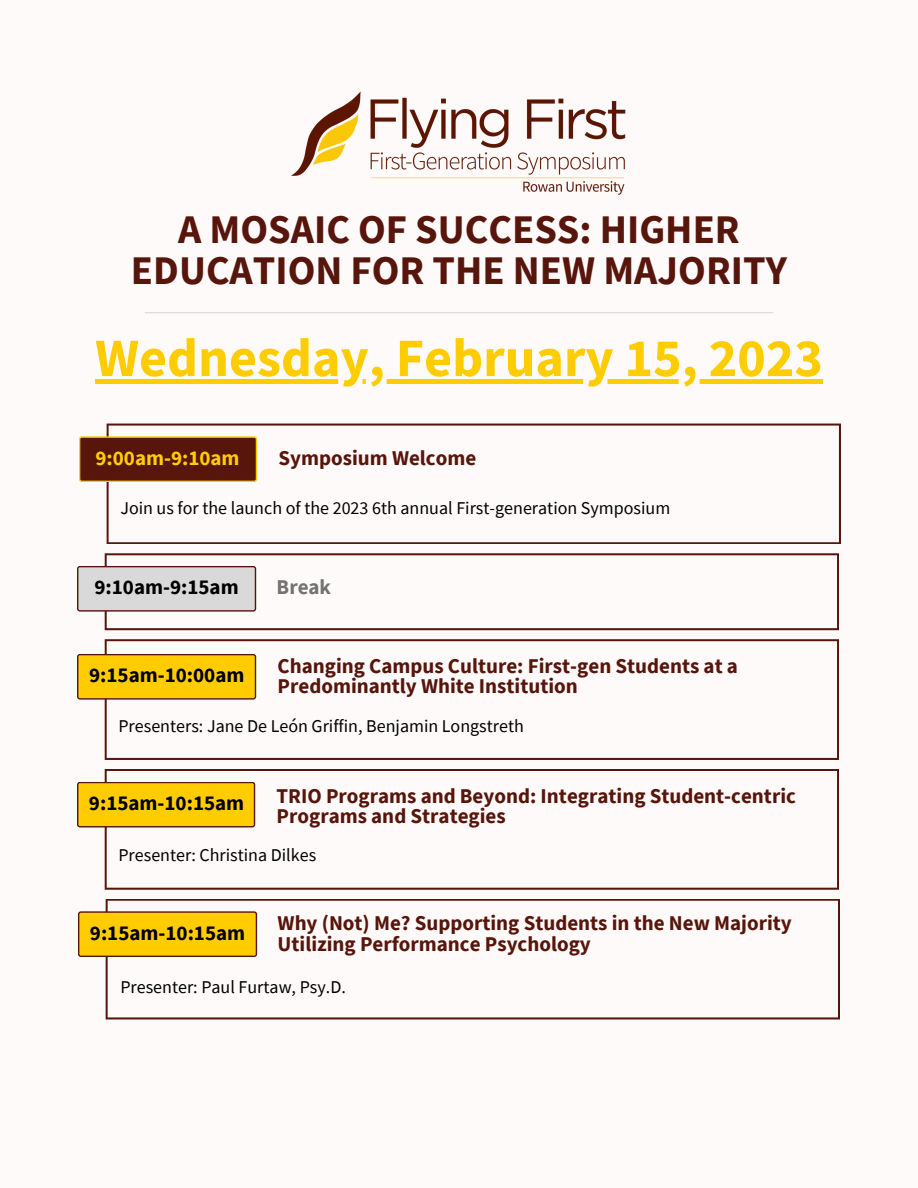
<style>
.page{position:relative;width:918px;height:1188px;background:#fdfaf9}
.page>*{position:absolute;margin:0;border:0;box-sizing:border-box;transform-origin:0 0}
.t1{font:700 54.15px "Source Sans Pro";color:#fc0}
.t2{font:700 40.65px/40.5px "Source Sans Pro";color:#57150b;text-align:center}
.t3{font:700 21px/20.2px "Source Sans Pro";color:#57150b}
.t4{font:700 21px "Source Sans Pro";color:#000}
.t5{font:700 21px "Source Sans Pro";color:#fc0}
.t6{font:700 21px "Source Sans Pro";color:#737373}
.t7{font:18px "Source Sans Pro";color:#000}
</style>
<div class="page">
<svg style="left:107px;top:424px;width:734px;height:120px"></svg>
<svg style="left:106px;top:899px;width:734px;height:120px"></svg>
<svg style="left:78px;top:911px;width:179px;height:46px;background:#f2be02"></svg>
<svg style="left:79px;top:436px;width:178px;height:46px;background:#64240c"></svg>
<img style="left:292px;top:92px;width:334px;height:103px">
<div style="left:95px;top:379px;width:728px;height:5px;background:#fc0"></div>
<hr style="left:145px;top:312px;width:628px;height:1px;background:#d9d9d9">
<svg style="left:105px;top:639px;width:734px;height:121px"></svg>
<svg style="left:77px;top:654px;width:179px;height:46px;background:#f2bf03"></svg>
<svg style="left:105px;top:553px;width:734px;height:77px"></svg>
<svg style="left:77px;top:566px;width:179px;height:46px;background:#cfcaca"></svg>
<svg style="left:105px;top:769px;width:734px;height:121px"></svg>
<svg style="left:77px;top:782px;width:178px;height:45px;background:#f4c000"></svg>
<h2 class="t2" style="left:131px;top:208px;width:658px">A MOSAIC OF SUCCESS: HIGHER<br>EDUCATION FOR THE NEW MAJORITY</h2>
<h1 class="t1" style="left:95px;top:323px;width:729px">Wednesday, February 15, 2023</h1>
<p class="t5" style="left:95px;top:444px;width:146px">9:00am-9:10am</p>
<p class="t3" style="left:279px;top:447px;width:199px">Symposium Welcome</p>
<p class="t7" style="left:120px;top:496px;width:551px">Join us for the launch of the 2023 6th annual First-generation Symposium</p>
<p class="t4" style="left:95px;top:574px;width:146px">9:10am-9:15am</p>
<p class="t6" style="left:277px;top:574px;width:56px">Break</p>
<p class="t4" style="left:89px;top:662px;width:157px">9:15am-10:00am</p>
<p class="t3" style="left:278px;top:655px;width:462px">Changing Campus Culture: First-gen Students at a<br>Predominantly White Institution</p>
<p class="t7" style="left:118px;top:714px;width:407px">Presenters: Jane De León Griffin, Benjamin Longstreth</p>
<p class="t4" style="left:89px;top:790px;width:157px">9:15am-10:15am</p>
<p class="t3" style="left:277px;top:785px;width:521px">TRIO Programs and Beyond: Integrating Student-centric<br>Programs and Strategies</p>
<p class="t7" style="left:118px;top:844px;width:199px">Presenter: Christina Dilkes</p>
<p class="t4" style="left:90px;top:919px;width:157px">9:15am-10:15am</p>
<p class="t3" style="left:278px;top:913px;width:516px">Why (Not) Me? Supporting Students in the New Majority<br>Utilizing Performance Psychology</p>
<p class="t7" style="left:120px;top:975px;width:227px">Presenter: Paul Furtaw, Psy.D.</p>
</div>
